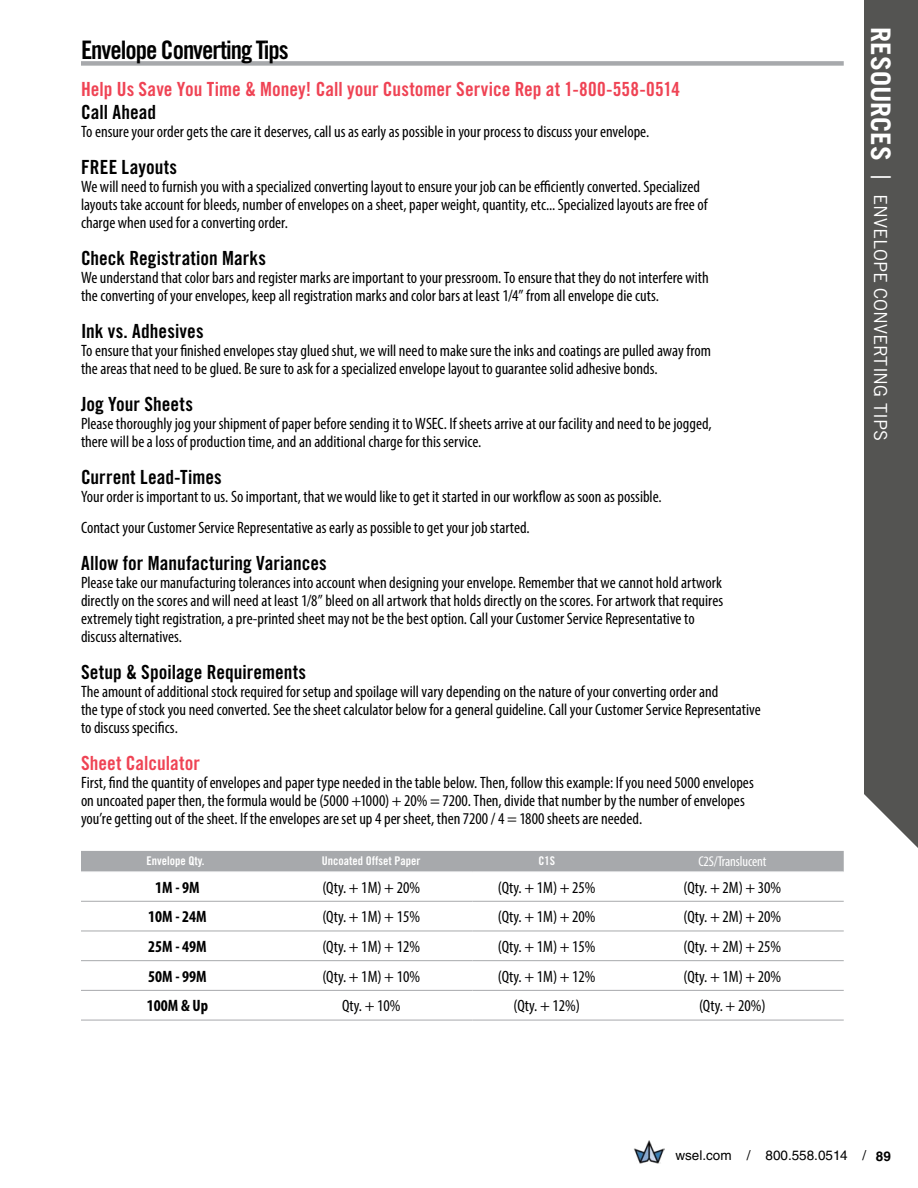
<style>
.page{position:relative;width:918px;height:1188px;background:#fff}
.page>*{position:absolute;margin:0;border:0;box-sizing:border-box;transform-origin:0 0}
.t1{font:25.5px "Trade Gothic LT Std Bd Cn 20";letter-spacing:-.04em;color:#000}
.t2{font:19.5px "Trade Gothic LT Std Bd Cn 20";letter-spacing:.005em;color:#000}
.t3{font:19.5px "Trade Gothic LT Std Bd Cn 20";color:#ef4354}
.t4{font:18px "Trade Gothic LT Std";color:#fff}
.t5{font:condensed 16.5px/18px "Myriad Pro";color:#000}
.t6{font:700 condensed 16.5px "Myriad Pro";color:#000}
.t7{font:condensed 14.25px "Myriad Pro";letter-spacing:-.01em;color:#fff}
.t8{font:13.5px "Helvetica LT Std";color:#000}
.t9{font:12px "Trade Gothic LT Std Bd Cn 20";color:#fff}
.s1{font-weight:700;font-size:27px}
.s2{font-size:27px}
.s3{font-weight:700}
</style>
<div class="page">
<div style="left:81px;top:61px;width:763px;height:5px;background:#a7a9ac"></div>
<div style="left:81px;top:851px;width:763px;height:20px;background:#a7a9ac"></div>
<hr style="left:81px;top:901px;width:189px;height:1px;background:#a7a9ac">
<hr style="left:270px;top:901px;width:202px;height:1px;background:#a7a9ac">
<hr style="left:472px;top:901px;width:149px;height:1px;background:#a7a9ac">
<hr style="left:621px;top:901px;width:223px;height:1px;background:#a7a9ac">
<hr style="left:81px;top:931px;width:189px;height:1px;background:#a7a9ac">
<hr style="left:270px;top:931px;width:202px;height:1px;background:#a7a9ac">
<hr style="left:472px;top:931px;width:149px;height:1px;background:#a7a9ac">
<hr style="left:621px;top:931px;width:223px;height:1px;background:#a7a9ac">
<hr style="left:81px;top:960px;width:189px;height:1px;background:#a7a9ac">
<hr style="left:270px;top:960px;width:202px;height:1px;background:#a7a9ac">
<hr style="left:472px;top:960px;width:149px;height:1px;background:#a7a9ac">
<hr style="left:621px;top:960px;width:223px;height:1px;background:#a7a9ac">
<hr style="left:81px;top:990px;width:189px;height:1px;background:#a7a9ac">
<hr style="left:270px;top:990px;width:202px;height:1px;background:#a7a9ac">
<hr style="left:472px;top:990px;width:149px;height:1px;background:#a7a9ac">
<hr style="left:621px;top:990px;width:223px;height:1px;background:#a7a9ac">
<hr style="left:81px;top:1020px;width:189px;height:1px;background:#a7a9ac">
<hr style="left:270px;top:1020px;width:202px;height:1px;background:#a7a9ac">
<hr style="left:472px;top:1020px;width:149px;height:1px;background:#a7a9ac">
<hr style="left:621px;top:1020px;width:223px;height:1px;background:#a7a9ac">
<hr style="left:81px;top:871px;width:189px;height:1px;background:#dcddde">
<hr style="left:270px;top:871px;width:202px;height:1px;background:#dcddde">
<hr style="left:472px;top:871px;width:149px;height:1px;background:#dcddde">
<hr style="left:621px;top:871px;width:223px;height:1px;background:#dcddde">
<div style="left:864px;top:0;width:54px;height:848px;background:#545452"></div>
<img style="left:634px;top:1140px;width:31px;height:24px">
<h1 class="t1" style="left:81px;top:34px;width:209px">Envelope Converting Tips</h1>
<p class="t3" style="left:81px;top:77px;width:601px">Help Us Save You Time &amp; Money! Call your Customer Service Rep at 1-800-558-0514</p>
<p class="t2" style="left:81px;top:100px;width:77px">Call Ahead</p>
<p class="t5" style="left:81px;top:123px;width:570px">To ensure your order gets the care it deserves, call us as early as possible in your process to discuss your envelope.</p>
<p class="t2" style="left:81px;top:155px;width:98px">FREE Layouts</p>
<p class="t5" style="left:81px;top:177px;width:628px">We will need to furnish you with a specialized converting layout to ensure your job can be efficiently converted. Specialized layouts take account for bleeds, number of envelopes on a sheet, paper weight, quantity, etc... Specialized layouts are free of charge when used for a converting order.</p>
<p class="t2" style="left:81px;top:246px;width:186px">Check Registration Marks</p>
<p class="t5" style="left:81px;top:268px;width:629px">We understand that color bars and register marks are important to your pressroom. To ensure that they do not interfere with the converting of your envelopes, keep all registration marks and color bars at least 1/4” from all envelope die cuts.</p>
<p class="t2" style="left:81px;top:319px;width:124px">Ink vs. Adhesives</p>
<p class="t5" style="left:81px;top:341px;width:632px">To ensure that your finished envelopes stay glued shut, we will need to make sure the inks and coatings are pulled away from the areas that need to be glued. Be sure to ask for a specialized envelope layout to guarantee solid adhesive bonds.</p>
<p class="t2" style="left:81px;top:392px;width:113px">Jog Your Sheets</p>
<p class="t5" style="left:81px;top:414px;width:632px">Please thoroughly jog your shipment of paper before sending it to WSEC. If sheets arrive at our facility and need to be jogged, there will be a loss of production time, and an additional charge for this service.</p>
<p class="t2" style="left:81px;top:465px;width:142px">Current Lead-Times</p>
<p class="t5" style="left:81px;top:480px;width:582px;line-height:31.5px">Your order is important to us. So important, that we would like to get it started in our workflow as soon as possible.<br>Contact your Customer Service Representative as early as possible to get your job started.</p>
<p class="t2" style="left:81px;top:551px;width:247px">Allow for Manufacturing Variances</p>
<p class="t5" style="left:81px;top:573px;width:644px">Please take our manufacturing tolerances into account when designing your envelope. Remember that we cannot hold artwork directly on the scores and will need at least 1/8” bleed on all artwork that holds directly on the scores. For artwork that requires extremely tight registration, a pre-printed sheet may not be the best option. Call your Customer Service Representative to discuss alternatives.</p>
<p class="t2" style="left:81px;top:660px;width:227px">Setup &amp; Spoilage Requirements</p>
<p class="t5" style="left:81px;top:682px;width:681px">The amount of additional stock required for setup and spoilage will vary depending on the nature of your converting order and<br>the type of stock you need converted. See the sheet calculator below for a general guideline. Call your Customer Service Representative to discuss specifics.</p>
<p class="t3" style="left:81px;top:751px;width:120px">Sheet Calculator</p>
<p class="t5" style="left:81px;top:773px;width:674px">First, find the quantity of envelopes and paper type needed in the table below. Then, follow this example: If you need 5000 envelopes on uncoated paper then, the formula would be (5000 +1000) + 20% = 7200. Then, divide that number by the number of envelopes you’re getting out of the sheet. If the envelopes are set up 4 per sheet, then 7200 / 4 = 1800 sheets are needed.</p>
<p class="t9" style="left:147px;top:854px;width:59px">Envelope Qty.</p>
<p class="t9" style="left:322px;top:854px;width:100px">Uncoated Offset Paper</p>
<p class="t9" style="left:538px;top:854px;width:18px">C1S</p>
<p class="t7" style="left:698px;top:853px;width:69px">C2S/Translucent</p>
<p class="t6" style="left:155px;top:877px;width:46px">1M - 9M</p>
<p class="t5" style="left:322px;top:878px;width:99px">(Qty. + 1M) + 20%</p>
<p class="t5" style="left:498px;top:878px;width:99px">(Qty. + 1M) + 25%</p>
<p class="t5" style="left:684px;top:878px;width:99px">(Qty. + 2M) + 30%</p>
<p class="t6" style="left:148px;top:907px;width:60px">10M - 24M</p>
<p class="t5" style="left:322px;top:908px;width:99px">(Qty. + 1M) + 15%</p>
<p class="t5" style="left:498px;top:908px;width:99px">(Qty. + 1M) + 20%</p>
<p class="t5" style="left:684px;top:908px;width:99px">(Qty. + 2M) + 20%</p>
<p class="t6" style="left:148px;top:936px;width:60px">25M - 49M</p>
<p class="t5" style="left:322px;top:937px;width:99px">(Qty. + 1M) + 12%</p>
<p class="t5" style="left:498px;top:937px;width:99px">(Qty. + 1M) + 15%</p>
<p class="t5" style="left:684px;top:937px;width:99px">(Qty. + 2M) + 25%</p>
<p class="t6" style="left:148px;top:966px;width:60px">50M - 99M</p>
<p class="t5" style="left:322px;top:967px;width:99px">(Qty. + 1M) + 10%</p>
<p class="t5" style="left:498px;top:967px;width:99px">(Qty. + 1M) + 12%</p>
<p class="t5" style="left:684px;top:967px;width:99px">(Qty. + 1M) + 20%</p>
<p class="t6" style="left:147px;top:996px;width:63px">100M &amp; Up</p>
<p class="t5" style="left:342px;top:997px;width:60px">Qty. + 10%</p>
<p class="t5" style="left:514px;top:997px;width:68px">(Qty. + 12%)</p>
<p class="t5" style="left:699px;top:997px;width:68px">(Qty. + 20%)</p>
<p class="t4" style="left:892px;top:27px;width:415px;rotate:90deg"><span class="s1">RESOURCES</span> <span class="s2">|</span> E nvelope Converting Tips</p>
<p class="t4" style="left:893px;top:196px;width:135px;rotate:90deg">TERMSOF SALE</p>
<p class="t8" style="left:675px;top:1148px;width:217px">wsel.com / 800.558.0514 / <span class="s3">89</span></p>
</div>
